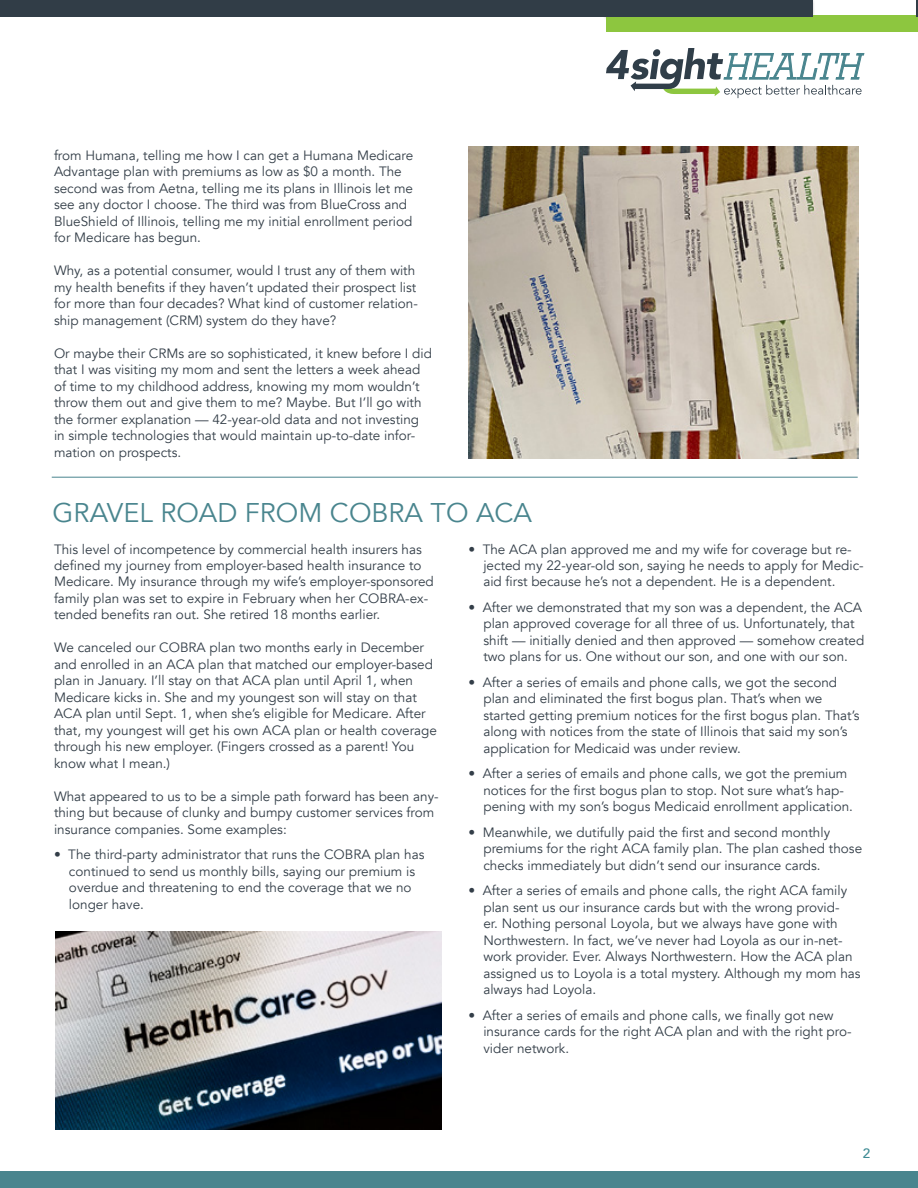
<style>
.page{position:relative;width:918px;height:1188px;background:#fff}
.page>*{position:absolute;margin:0;border:0;box-sizing:border-box;transform-origin:0 0}
.t1{font:27px "Avenir";color:#49858e}
.t2{font:13.5px/16.5px "Avenir";color:#333e48}
.t3{font:500 13.5px "Avenir";color:#3e8b94}
</style>
<div class="page">
<svg style="left:606px;top:48px;width:258px;height:50px"></svg>
<img style="left:468px;top:146px;width:390px;height:313px">
<div style="left:606px;top:15px;width:312px;height:17px;background:#8dc63f"></div>
<div style="left:0;top:0;width:812px;height:16px;background:#313d47"></div>
<div style="left:0;top:1172px;width:918px;height:16px;background:#49858e"></div>
<svg style="left:916px;top:0;width:2px;height:16px"></svg>
<hr style="left:52px;top:477px;width:806px;height:1px;background:#49858e">
<img style="left:55px;top:932px;width:387px;height:197px">
<p class="t2" style="left:54px;top:147px;width:361px">from Humana, telling me how I can get a Humana Medicare Advantage plan with premiums as low as $0 a month. The second was from Aetna, telling me its plans in Illinois let me see any doctor I choose. The third was from BlueCross and BlueShield of Illinois, telling me my initial enrollment period for Medicare has begun.</p>
<p class="t2" style="left:54px;top:263px;width:365px">Why, as a potential consumer, would I trust any of them with my health benefits if they haven’t updated their prospect list for more than four decades? What kind of customer relation&shy;ship management (CRM) system do they have?</p>
<p class="t2" style="left:54px;top:345px;width:380px">Or maybe their CRMs are so sophisticated, it knew before I did that I was visiting my mom and sent the letters a week ahead of time to my childhood address, knowing my mom wouldn’t throw them out and give them to me? Maybe. But I’ll go with the former explanation — 42-year-old data and not investing in simple technologies that would maintain up-to-date infor&shy;mation on prospects.</p>
<h1 class="t1" style="left:53px;top:497px;width:481px">GRAVEL ROAD FROM COBRA TO ACA</h1>
<p class="t2" style="left:54px;top:541px;width:381px">This level of incompetence by commercial health insurers has defined my journey from employer-based health insurance to Medicare. My insurance through my wife’s employer-sponsored family plan was set to expire in February when her COBRA-ex&shy;tended benefits ran out. She retired 18 months earlier.</p>
<p class="t2" style="left:54px;top:640px;width:385px">We canceled our COBRA plan two months early in December and enrolled in an ACA plan that matched our employer-based plan in January. I’ll stay on that ACA plan until April 1, when Medicare kicks in. She and my youngest son will stay on that ACA plan until Sept. 1, when she’s eligible for Medicare. After that, my youngest will get his own ACA plan or health coverage through his new employer. (Fingers crossed as a parent! You know what I mean.)</p>
<p class="t2" style="left:54px;top:788px;width:386px">What appeared to us to be a simple path forward has been any&shy;thing but because of clunky and bumpy customer services from insurance companies. Some examples:</p>
<p class="t2" style="left:69px;top:847px;width:357px;text-indent:-15px">• The third-party administrator that runs the COBRA plan has continued to send us monthly bills, saying our premium is overdue and threatening to end the coverage that we no longer have.</p>
<p class="t2" style="left:483px;top:541px;width:382px;text-indent:-15px">• The ACA plan approved me and my wife for coverage but re&shy;jected my 22-year-old son, saying he needs to apply for Medic&shy;aid first because he’s not a dependent. He is a dependent.</p>
<p class="t2" style="left:483px;top:599px;width:382px;text-indent:-15px">• After we demonstrated that my son was a dependent, the ACA plan approved coverage for all three of us. Unfortunately, that shift — initially denied and then approved — somehow created two plans for us. One without our son, and one with our son.</p>
<p class="t2" style="left:483px;top:674px;width:378px;text-indent:-15px">• After a series of emails and phone calls, we got the second plan and eliminated the first bogus plan. That’s when we started getting premium notices for the first bogus plan. That’s along with notices from the state of Illinois that said my son’s application for Medicaid was under review.</p>
<p class="t2" style="left:483px;top:766px;width:371px;text-indent:-15px">• After a series of emails and phone calls, we got the premium notices for the first bogus plan to stop. Not sure what’s hap&shy;pening with my son’s bogus Medicaid enrollment application.</p>
<p class="t2" style="left:483px;top:824px;width:380px;text-indent:-15px">• Meanwhile, we dutifully paid the first and second monthly premiums for the right ACA family plan. The plan cashed those checks immediately but didn’t send our insurance cards.</p>
<p class="t2" style="left:483px;top:883px;width:379px;text-indent:-15px">• After a series of emails and phone calls, the right ACA family plan sent us our insurance cards but with the wrong provid-<br>er. Nothing personal Loyola, but we always have gone with Northwestern. In fact, we’ve never had Loyola as our in-net&shy;work provider. Ever. Always Northwestern. How the ACA plan assigned us to Loyola is a total mystery. Although my mom has always had Loyola.</p>
<p class="t2" style="left:483px;top:1007px;width:370px;text-indent:-15px">• After a series of emails and phone calls, we finally got new insurance cards for the right ACA plan and with the right pro&shy;vider network.</p>
<p class="t3" style="left:863px;top:1142px;width:9px">2</p>
</div>
